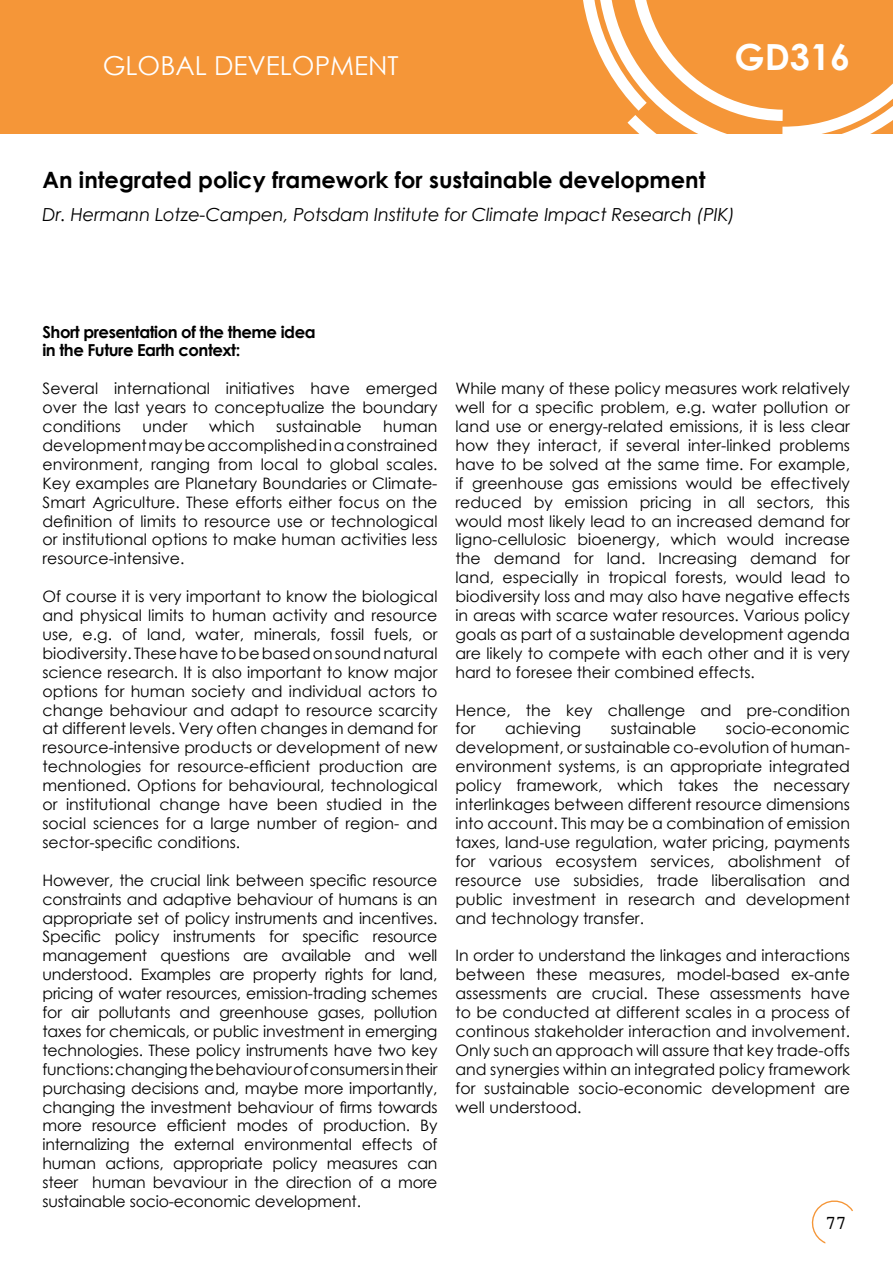
<style>
.page{position:relative;width:893px;height:1263px;background:#fff}
.page>*{position:absolute;margin:0;border:0;box-sizing:border-box;transform-origin:0 0}
.t1{font:700 36px "Century Gothic";color:#fff}
.t2{font:26.1px "Century Gothic";color:#fff}
.t3{font:700 22.5px "Century Gothic";color:#000}
.t4{font:italic 18px "Century Gothic";letter-spacing:-.01em;color:#000}
.t5{font:18px "Levenim";color:#000}
.t6{font:700 16.5px/18.9px "Century Gothic";letter-spacing:-.03em;color:#000}
.t7{font:15.75px/18.9px "Century Gothic";color:#000;text-align:justify}
</style>
<div class="page">
<div style="left:0;top:0;width:893px;height:134px;background:#f59638"></div>
<svg style="left:583px;top:0;width:44px;height:98px"></svg>
<svg style="left:627px;top:0;width:266px;height:134px"></svg>
<svg style="left:811px;top:1200px;width:42px;height:43px"></svg>
<h2 class="t2" style="left:103px;top:47px;width:297px">Global development</h2>
<h1 class="t1" style="left:734px;top:29px;width:117px">GD316</h1>
<h3 class="t3" style="left:43px;top:162px;width:664px">An integrated policy framework for sustainable development</h3>
<p class="t4" style="left:43px;top:201px;width:694px">Dr. Hermann Lotze-Campen, Potsdam Institute for Climate Impact Research (PIK)</p>
<p class="t6" style="left:43px;top:321px;width:275px">Short presentation of the theme idea in the Future Earth context:</p>
<p class="t7" style="left:43px;top:379px;width:396px">Several international initiatives have emerged over the last years to conceptualize the boundary conditions</p>
<p class="t7" style="left:143px;top:417px;width:46px">under</p>
<p class="t7" style="left:209px;top:417px;width:47px">which</p>
<p class="t7" style="left:276px;top:417px;width:87px">sustainable</p>
<p class="t7" style="left:43px;top:417px;width:396px;text-indent:341px">human development may be accomplished in a constrained environment, ranging from local to global scales.<br>Key examples are Planetary Boundaries or Climate-Smart Agriculture. These efforts either focus on the definition of limits to resource use or technological or institutional options to make human activities less resource-intensive.</p>
<p class="t7" style="left:43px;top:587px;width:396px">Of course it is very important to know the biological and physical limits to human activity and resource use, e.g. of land, water, minerals, fossil fuels, or biodiversity. These have to be based on sound natural science research. It is also important to know major options for human society and individual actors to change behaviour and adapt to resource scarcity at different levels. Very often changes in demand for resource-intensive products or development of new technologies for resource-efficient production are mentioned. Options for behavioural, technological or institutional change have been studied in the social sciences for a large number of region- and sector-specific conditions.</p>
<p class="t7" style="left:43px;top:870px;width:396px">However, the crucial link between specific resource constraints and adaptive behaviour of humans is an appropriate set of policy instruments and incentives.<br>Specific policy instruments for specific resource management questions are available and well understood. Examples are property rights for land, pricing of water resources, emission-trading schemes for air pollutants and greenhouse gases, pollution taxes for chemicals, or public investment in emerging technologies. These policy instruments have two key functions: changing the behaviour of consumers in their purchasing decisions and, maybe more importantly, changing the investment behaviour of firms towards more resource efficient modes of production. By internalizing the external environmental effects of human actions, appropriate policy measures can steer human bevaviour in the direction of a more sustainable socio-economic development.</p>
<p class="t7" style="left:455px;top:379px;width:396px">While many of these policy measures work relatively well for a specific problem, e.g. water pollution or land use or energy-related emissions, it is less clear how they interact, if several inter-linked problems have to be solved at the same time. For example, if greenhouse gas emissions would be effectively reduced by emission pricing in all sectors, this would most likely lead to an increased demand for ligno-cellulosic bioenergy, which would increase the demand for land. Increasing demand for land, especially in tropical forests, would lead to biodiversity loss and may also have negative effects in areas with scarce water resources. Various policy goals as part of a sustainable development agenda are likely to compete with each other and it is very hard to foresee their combined effects.</p>
<p class="t7" style="left:455px;top:700px;width:396px">Hence, the key challenge and pre-condition for</p>
<p class="t7" style="left:455px;top:719px;width:396px;text-indent:270px">socio-economic development, or sustainable co-evolution of human&shy;environment systems, is an appropriate integrated policy framework, which takes the necessary interlinkages between different resource dimensions into account. This may be a combination of emission taxes, land-use regulation, water pricing, payments for various ecosystem services, abolishment of resource use subsidies, trade liberalisation and public investment in research and development and technology transfer.</p>
<p class="t7" style="left:455px;top:946px;width:396px">In order to understand the linkages and interactions between these measures, model-based ex-ante assessments are crucial. These assessments have to be conducted at different scales in a process of continous stakeholder interaction and involvement.<br>Only such an approach will assure that key trade-offs and synergies within an integrated policy framework for sustainable socio-economic development are well understood.</p>
<p class="t7" style="left:505px;top:719px;width:78px">achieving</p>
<p class="t7" style="left:611px;top:719px;width:87px">sustainable</p>
<p class="t5" style="left:826px;top:1212px;width:22px">77</p>
</div>
